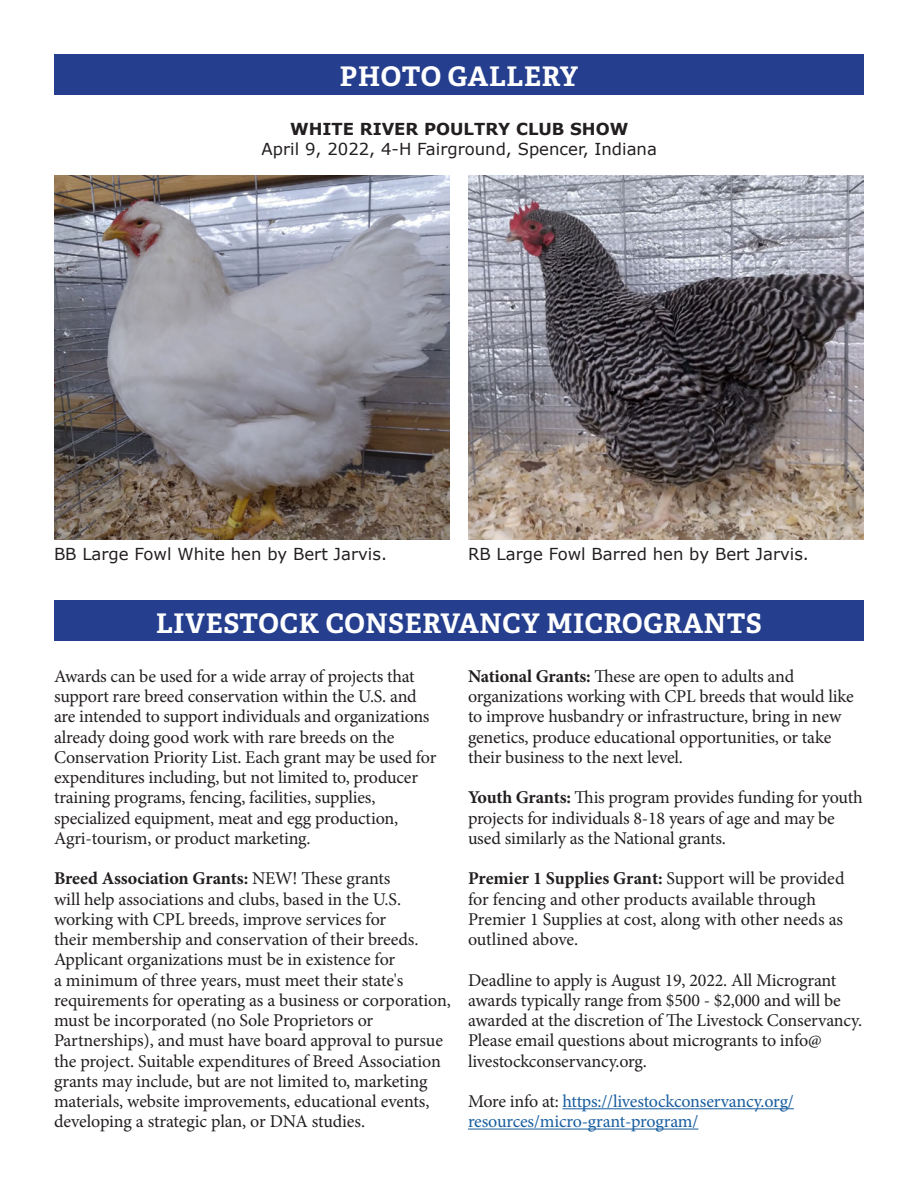
<style>
.page{position:relative;width:918px;height:1188px;background:#fff}
.page>*{position:absolute;margin:0;border:0;box-sizing:border-box;transform-origin:0 0}
.t1{font:700 27px "Adelle PE";letter-spacing:.025em;color:#fff}
.t2{font:18px/20.2px "Minion Pro";letter-spacing:-.01em;color:#231f20}
.t3{font:18px/20.2px "Minion Pro";letter-spacing:-.015em;color:#175d9e}
.t4{font:16.5px "Verdana";color:#231f20}
.t5{font:700 16.5px "Verdana";color:#231f20}
.s1{font-weight:700}
.s2{color:#231f20}
</style>
<div class="page">
<div style="left:54px;top:54px;width:810px;height:40px;background:#253f8e"></div>
<img style="left:55px;top:176px;width:395px;height:364px">
<img style="left:468px;top:176px;width:396px;height:364px">
<div style="left:54px;top:601px;width:810px;height:40px;background:#253f8e"></div>
<hr style="left:563px;top:1108px;width:231px;height:1px;background:#175d9e">
<hr style="left:468px;top:1129px;width:230px;height:1px;background:#175d9e">
<p class="t1" style="left:340px;top:57px;width:240px">PHOTO GALLERY</p>
<p class="t5" style="left:290px;top:118px;width:340px">WHITE RIVER POULTRY CLUB SHOW</p>
<p class="t4" style="left:262px;top:139px;width:397px">April 9, 2022, 4-H Fairground, Spencer, Indiana</p>
<p class="t4" style="left:54px;top:544px;width:335px">BB Large Fowl White hen by Bert Jarvis.</p>
<p class="t4" style="left:468px;top:544px;width:342px">RB Large Fowl Barred hen by Bert Jarvis.</p>
<p class="t1" style="left:156px;top:604px;width:607px">LIVESTOCK CONSERVANCY MICROGRANTS</p>
<p class="t2" style="left:468px;top:666px;width:387px"><span class="s1">National Grants:</span> These are open to adults and organizations working with CPL breeds that would like to improve husbandry or infrastructure, bring in new genetics, produce educational opportunities, or take their business to the next level.</p>
<p class="t2" style="left:468px;top:787px;width:396px"><span class="s1">Youth Grants:</span> This program provides funding for youth projects for individuals 8-18 years of age and may be used similarly as the National grants.</p>
<p class="t2" style="left:468px;top:868px;width:378px"><span class="s1">Premier 1 Supplies Grant:</span> Support will be provided for fencing and other products available through Premier 1 Supplies at cost, along with other needs as outlined above.</p>
<p class="t2" style="left:468px;top:970px;width:396px">Deadline to apply is August 19, 2022. All Microgrant awards typically range from $500 - $2,000 and will be awarded at the discretion of The Livestock Conservancy.<br>Please email questions about microgrants to info@ livestockconservancy.org.</p>
<p class="t3" style="left:468px;top:1091px;width:327px"><span class="s2">More info at:</span> https://livestockconservancy.org/ resources/micro-grant-program/</p>
<p class="t2" style="left:54px;top:666px;width:384px">Awards can be used for a wide array of projects that support rare breed conservation within the U.S. and are intended to support individuals and organizations already doing good work with rare breeds on the Conservation Priority List. Each grant may be used for expenditures including, but not limited to, producer training programs, fencing, facilities, supplies, specialized equipment, meat and egg production, Agri-tourism, or product marketing.</p>
<p class="t2" style="left:54px;top:868px;width:399px"><span class="s1">Breed Association Grants:</span> NEW! These grants<br>will help associations and clubs, based in the U.S. working with CPL breeds, improve services for<br>their membership and conservation of their breeds.<br>Applicant organizations must be in existence for<br>a minimum of three years, must meet their state's requirements for operating as a business or corporation, must be incorporated (no Sole Proprietors or Partnerships), and must have board approval to pursue the project. Suitable expenditures of Breed Association grants may include, but are not limited to, marketing materials, website improvements, educational events, developing a strategic plan, or DNA studies.</p>
</div>
